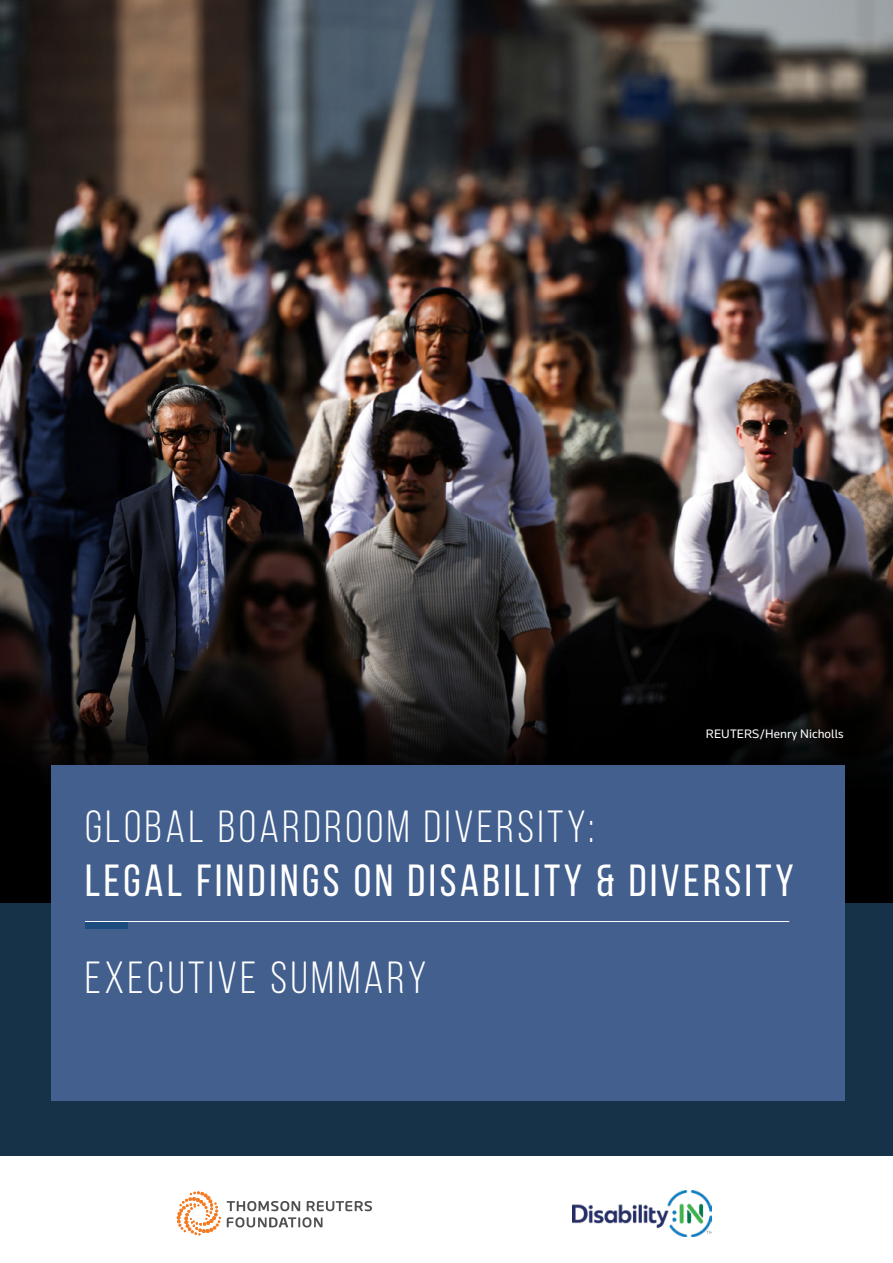
<style>
.page{position:relative;width:893px;height:1263px;background:#fff}
.page>*{position:absolute;margin:0;border:0;box-sizing:border-box;transform-origin:0 0}
.t1{font:45px/54px "Bebas Neue";letter-spacing:.08em;color:#fff}
.t2{font:45px "Bebas Neue";letter-spacing:.08em;color:#fff}
.t3{font:12.75px "Knowledge";letter-spacing:.005em;color:#fff}
.s1{font-style:inherit}
</style>
<div class="page">
<img style="left:0;top:0;width:893px;height:673px">
<svg style="left:0;top:673px;width:893px;height:231px;background:#0c0a0a"></svg>
<div style="left:0;top:904px;width:893px;height:274px;background:#163248"></div>
<div style="left:51px;top:765px;width:794px;height:335px;background:#425f8e"></div>
<hr style="left:85px;top:921px;width:704px;height:1px;background:#fff">
<div style="left:85px;top:922px;width:43px;height:7px;background:#1d4c7e"></div>
<div style="left:0;top:1156px;width:893px;height:107px;background:#fff"></div>
<img style="left:573px;top:1191px;width:138px;height:45px">
<svg style="left:227px;top:1201px;width:145px;height:26px"></svg>
<svg style="left:177px;top:1191px;width:44px;height:44px"></svg>
<p class="t3" style="left:706px;top:726px;width:139px">REUTERS/Henry Nicholls</p>
<h1 class="t1" style="left:85px;top:799px;width:710px"><span class="s1">GLOBAL BOARDROOM DIVERSITY:<br></span>LEGAL FINDINGS ON DISABILITY &amp; DIVERSITY</h1>
<p class="t2" style="left:85px;top:954px;width:343px">EXECUTIVE SUMMARY</p>
</div>
